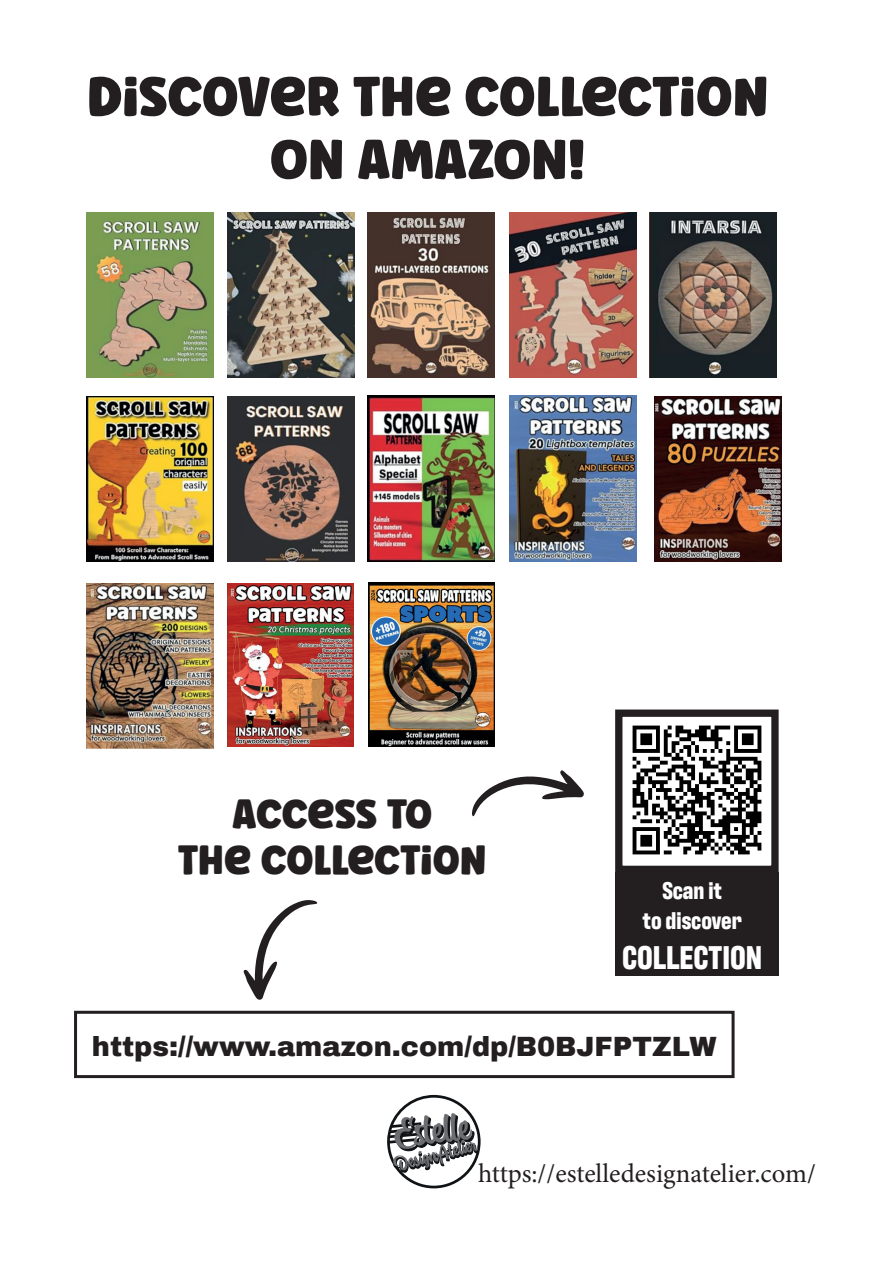
<style>
.page{position:relative;width:893px;height:1263px;background:#fff}
.page>*{position:absolute;margin:0;border:0;box-sizing:border-box;transform-origin:0 0}
.t1{font:52.5px/63px "Ask Why";color:#231f20;text-align:center}
.t2{font:39px/46.8px "Ask Why";color:#231f20;text-align:center}
.t3{font:700 33.6px "Antarctican Headline";color:#fff}
.t4{font:900 27.15px "Archivo";color:#231f20}
.t5{font:26.7px "Minion Pro";color:#231f20}
.t6{font:700 24.75px/29.7px "Antarctican Headline";color:#fff;text-align:center}
</style>
<div class="page">
<svg style="left:387px;top:1095px;width:94px;height:93px"></svg>
<svg style="left:243px;top:900px;width:74px;height:100px"></svg>
<svg style="left:472px;top:770px;width:112px;height:46px"></svg>
<div style="left:74px;top:1011px;width:661px;height:67px;border:3px solid #231f20"></div>
<img style="left:632px;top:725px;width:130px;height:130px">
<div style="left:615px;top:709px;width:164px;height:164px;border:7px solid #231f20"></div>
<div style="left:615px;top:872px;width:164px;height:104px;background:#231f20"></div>
<img style="left:228px;top:583px;width:126px;height:163px">
<img style="left:368px;top:582px;width:127px;height:165px">
<img style="left:227px;top:212px;width:127px;height:166px">
<img style="left:368px;top:212px;width:127px;height:166px">
<img style="left:368px;top:396px;width:127px;height:166px">
<img style="left:227px;top:396px;width:127px;height:166px">
<img style="left:509px;top:212px;width:128px;height:166px">
<img style="left:649px;top:212px;width:127px;height:166px">
<img style="left:86px;top:583px;width:127px;height:166px">
<img style="left:509px;top:396px;width:128px;height:166px">
<img style="left:654px;top:396px;width:128px;height:166px">
<img style="left:86px;top:212px;width:127px;height:166px">
<img style="left:86px;top:396px;width:127px;height:166px">
<h1 class="t1" style="left:87px;top:65px;width:683px">DISCOVER THE COLLECTION<br>ON AMAZON!</h1>
<h2 class="t2" style="left:178px;top:790px;width:310px">ACCESS TO<br>THE COLLECTION</h2>
<p class="t6" style="left:642px;top:874px;width:101px">Scan it<br>to discover</p>
<p class="t3" style="left:622px;top:933px;width:142px">COLLECTION</p>
<p class="t4" style="left:92px;top:1030px;width:626px">https://www.amazon.com/dp/B0BJFPTZLW</p>
<p class="t5" style="left:478px;top:1155px;width:339px">https://estelledesignatelier.com/</p>
</div>
